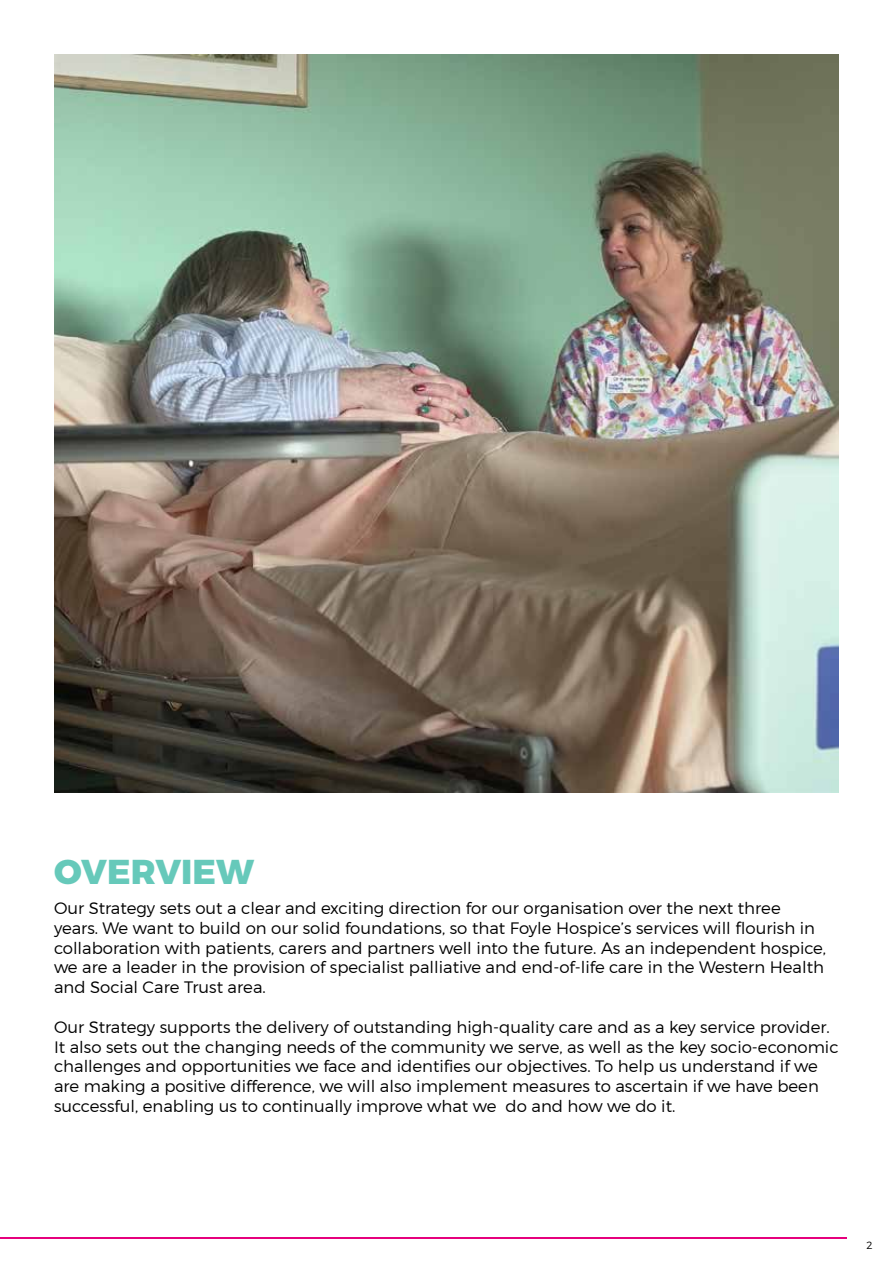
<style>
.page{position:relative;width:893px;height:1263px;background:#fff}
.page>*{position:absolute;margin:0;border:0;box-sizing:border-box;transform-origin:0 0}
.t1{font:800 34.5px "Montserrat";color:#66c9ba}
.t2{font:300 16.5px/19.8px "Montserrat";color:#000}
.t3{font:300 10.5px "Montserrat";color:#000}
</style>
<div class="page">
<img style="left:54px;top:54px;width:785px;height:738px">
<hr style="left:0;top:1237px;width:846px;height:2px;background:#e6007d">
<h1 class="t1" style="left:54px;top:850px;width:202px">OVERVIEW</h1>
<p class="t2" style="left:54px;top:898px;width:774px">Our Strategy sets out a clear and exciting direction for our organisation over the next three years. We want to build on our solid foundations, so that Foyle Hospice’s services will flourish in collaboration with patients, carers and partners well into the future. As an independent hospice, we are a leader in the provision of specialist palliative and end-of-life care in the Western Health and Social Care Trust area.</p>
<p class="t2" style="left:54px;top:1017px;width:786px">Our Strategy supports the delivery of outstanding high-quality care and as a key service provider.<br>It also sets out the changing needs of the community we serve, as well as the key socio-economic challenges and opportunities we face and identifies our objectives. To help us understand if we are making a positive difference, we will also implement measures to ascertain if we have been successful, enabling us to continually improve what we do and how we do it.</p>
<p class="t3" style="left:866px;top:1239px;width:8px">2</p>
</div>
